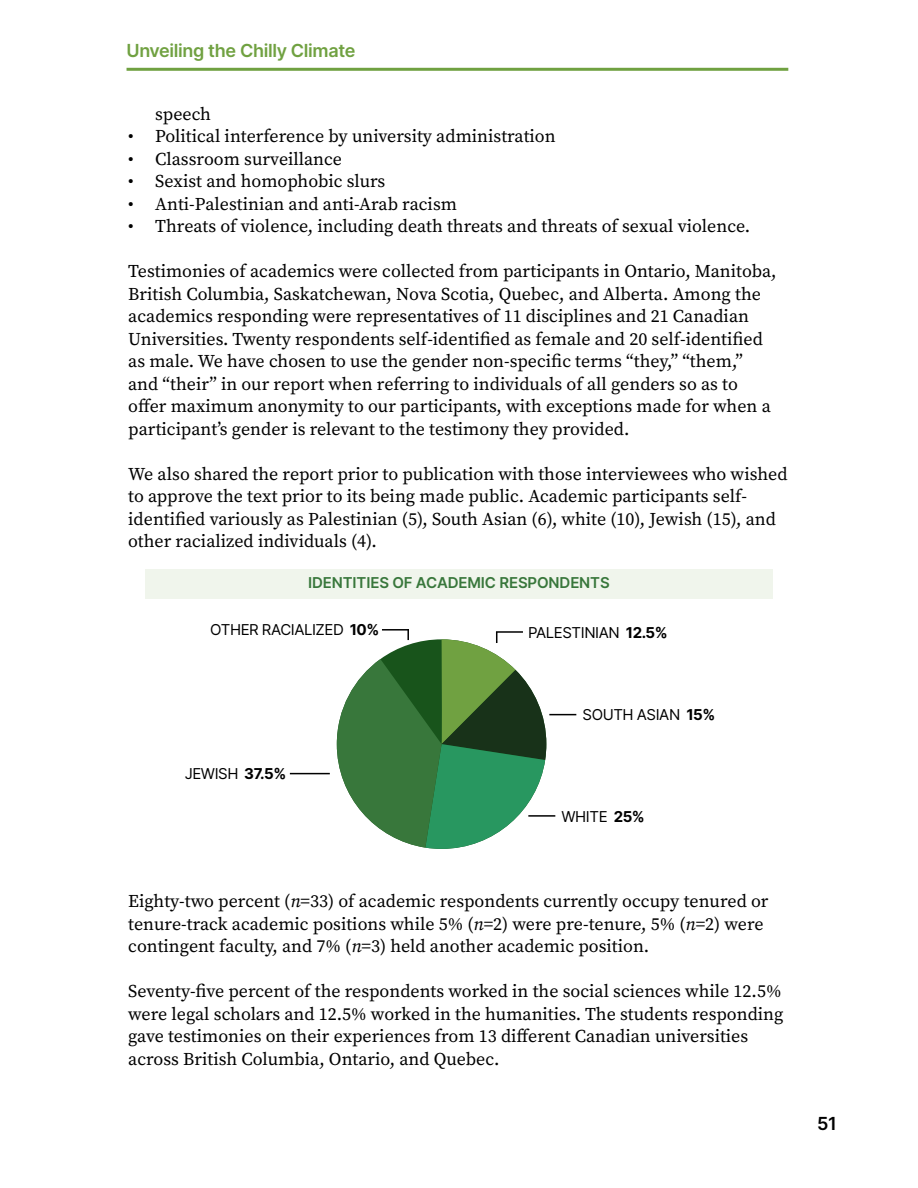
<style>
.page{position:relative;width:918px;height:1188px;background:#fff}
.page>*{position:absolute;margin:0;border:0;box-sizing:border-box;transform-origin:0 0}
.t1{font:18px/22.5px "Source Serif Variable";color:#000}
.t2{font:600 18px "Inter";letter-spacing:-.02em;color:#70a141}
.t3{font:600 18px "Inter";color:#000}
.t4{font:15px "Inter";letter-spacing:-.03em;color:#000}
.t5{font:600 15px "Inter";letter-spacing:-.01em;color:#38773b}
.s1{font-weight:700}
.s2{font-style:italic}
</style>
<div class="page">
<hr style="left:127px;top:68px;width:661px;height:3px;background:#70a141">
<hr style="left:290px;top:773px;width:40px;height:1px;background:#000">
<div style="left:145px;top:569px;width:628px;height:29px;background:#f0f5ec"></div>
<svg style="left:337px;top:629px;width:239px;height:220px"></svg>
<p class="t2" style="left:127px;top:38px;width:230px">Unveiling the Chilly Climate</p>
<p class="t1" style="left:155px;top:103px;width:57px">speech</p>
<p class="t1" style="left:128px;top:125px;width:429px">• Political interference by university administration</p>
<p class="t1" style="left:128px;top:148px;width:215px">• Classroom surveillance</p>
<p class="t1" style="left:128px;top:170px;width:259px">• Sexist and homophobic slurs</p>
<p class="t1" style="left:128px;top:193px;width:330px">• Anti-Palestinian and anti-Arab racism</p>
<p class="t1" style="left:128px;top:215px;width:623px">• Threats of violence, including death threats and threats of sexual violence.</p>
<p class="t1" style="left:128px;top:260px;width:650px">Testimonies of academics were collected from participants in Ontario, Manitoba, British Columbia, Saskatchewan, Nova Scotia, Quebec, and Alberta. Among the academics responding were representatives of 11 disciplines and 21 Canadian Universities. Twenty respondents self-identified as female and 20 self-identified as male. We have chosen to use the gender non-specific terms “they,” “them,” and “their” in our report when referring to individuals of all genders so as to offer maximum anonymity to our participants, with exceptions made for when a participant’s gender is relevant to the testimony they provided.</p>
<p class="t1" style="left:128px;top:463px;width:661px">We also shared the report prior to publication with those interviewees who wished to approve the text prior to its being made public. Academic participants self&shy;identified variously as Palestinian (5), South Asian (6), white (10), Jewish (15), and other racialized individuals (4).</p>
<p class="t5" style="left:308px;top:572px;width:303px">IDENTITIES OF ACADEMIC RESPONDENTS</p>
<p class="t4" style="left:210px;top:618px;width:171px">OTHER RACIALIZED <span class="s1">10%</span></p>
<p class="t4" style="left:528px;top:621px;width:141px">PALESTINIAN <span class="s1">12.5%</span></p>
<p class="t4" style="left:185px;top:762px;width:103px">JEWISH <span class="s1">37.5%</span></p>
<p class="t4" style="left:583px;top:703px;width:134px">SOUTH ASIAN <span class="s1">15%</span></p>
<p class="t4" style="left:562px;top:806px;width:85px">WHITE <span class="s1">25%</span></p>
<p class="t1" style="left:128px;top:890px;width:642px">Eighty-two percent (<span class="s2">n</span>=33) of academic respondents currently occupy tenured or tenure-track academic positions while 5% (<span class="s2">n</span>=2) were pre-tenure, 5% (<span class="s2">n</span>=2) were contingent faculty, and 7% (<span class="s2">n</span>=3) held another academic position.</p>
<p class="t1" style="left:128px;top:980px;width:657px">Seventy-five percent of the respondents worked in the social sciences while 12.5% were legal scholars and 12.5% worked in the humanities. The students responding gave testimonies on their experiences from 13 different Canadian universities across British Columbia, Ontario, and Quebec.</p>
<p class="t3" style="left:817px;top:1110px;width:21px">51</p>
</div>
